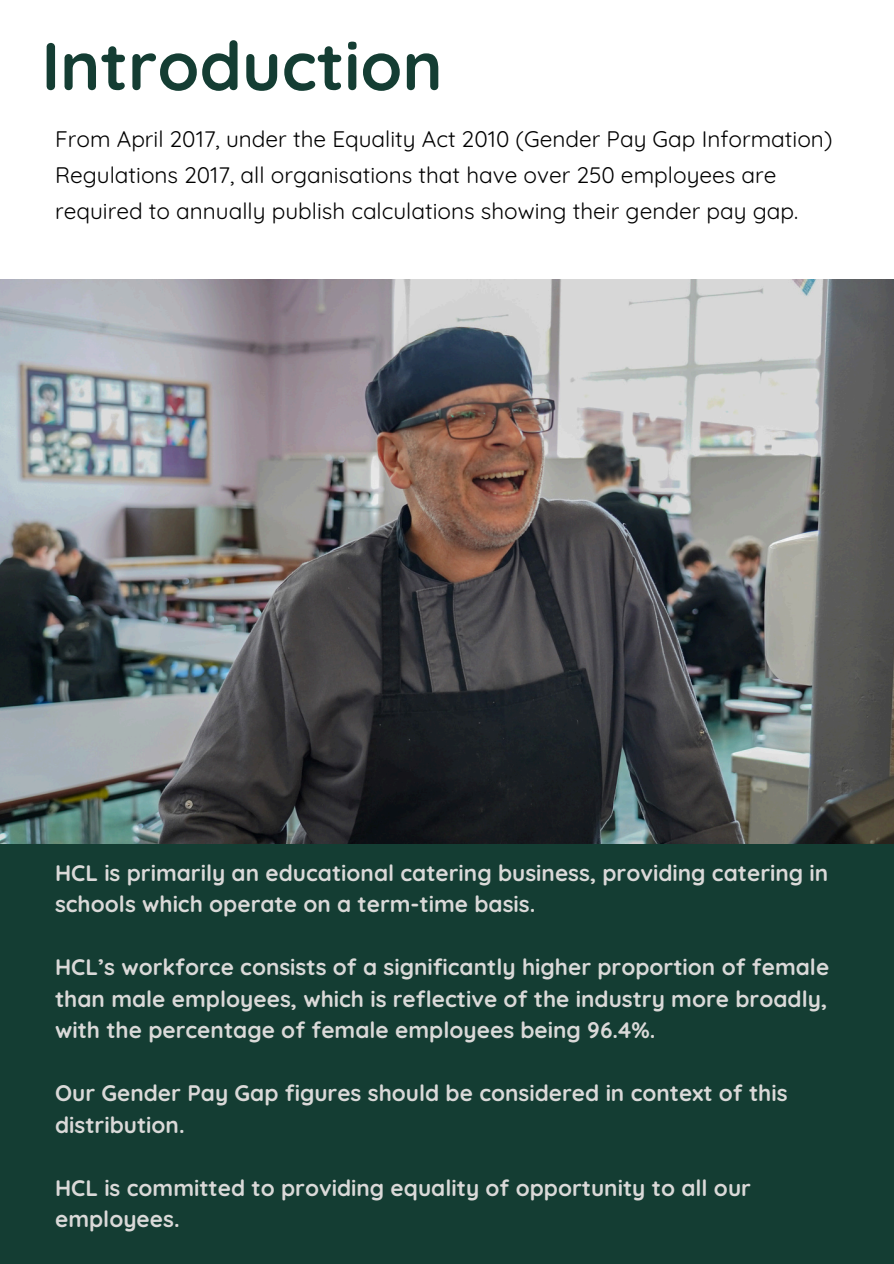
<style>
.page{position:relative;width:894px;height:1264px;background:#fff}
.page>*{position:absolute;margin:0;border:0;box-sizing:border-box;transform-origin:0 0}
.t1{font:700 67.5px "Quicksand";color:#143d33}
.t2{font:700 22.5px/31.5px "Quicksand";color:#dad9d8}
.t3{font:22.5px/36px "Quicksand";color:#000}
</style>
<div class="page">
<div style="left:0;top:843px;width:893px;height:420px;background:#143d33"></div>
<img style="left:0;top:279px;width:893px;height:564px">
<h1 class="t1" style="left:42px;top:23px;width:402px">Introduction</h1>
<p class="t3" style="left:55px;top:120px;width:778px">From April 2017, under the Equality Act 2010 (Gender Pay Gap Information)<br>Regulations 2017, all organisations that have over 250 employees are required to annually publish calculations showing their gender pay gap.</p>
<p class="t2" style="left:55px;top:856px;width:774px">HCL is primarily an educational catering business, providing catering in schools which operate on a term-time basis.</p>
<h2 class="t2" style="left:55px;top:951px;width:775px;text-align:justify">HCL’s workforce consists of a significantly higher proportion of female than male employees, which is reflective of the industry more broadly, with the percentage of female employees being 96.4%.</h2>
<h2 class="t2" style="left:55px;top:1077px;width:733px">Our Gender Pay Gap figures should be considered in context of this distribution.</h2>
<h2 class="t2" style="left:55px;top:1171px;width:697px">HCL is committed to providing equality of opportunity to all our employees.</h2>
</div>
